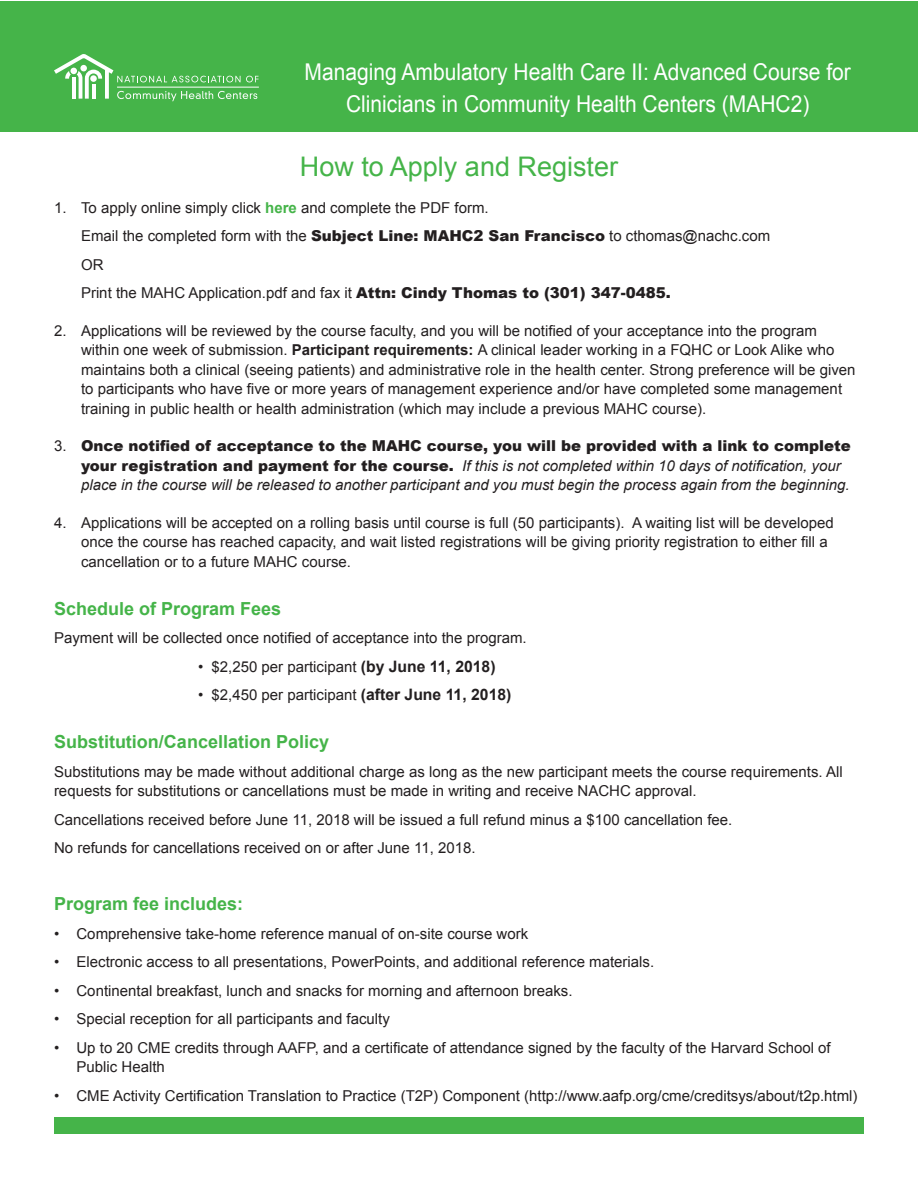
<style>
.page{position:relative;width:918px;height:1188px;background:#fff}
.page>*{position:absolute;margin:0;border:0;box-sizing:border-box;transform-origin:0 0}
.NEW_ag_text{font:27px "Arial";color:#45b449}
.FGMtext{font:23.1px/31.5px "Arial";color:#fff;text-align:center;scale:.91 1}
.NEW_ag_text-2{font:700 18px "Arial";color:#45b449}
.NEW_ag_text-3{font:15px/19.5px "Arial";color:#231f20}
.NEW_ag_text-4{font:italic 15px/19.5px "Arial";color:#231f20}
.s1{font-weight:700;color:#45b449}
.s2{font-weight:900}
.s3{font-weight:700}
.s4{font-style:normal}
.s5{font-weight:900;font-style:normal}
.s6{font-weight:700;font-size:15.75px}
</style>
<div class="page">
<div style="left:0;top:1px;width:918px;height:130px;background:#45b449"></div>
<svg style="left:54px;top:54px;width:204px;height:47px"></svg>
<hr style="left:117px;top:87px;width:142px;height:1px;background:#fff">
<div style="left:54px;top:1118px;width:810px;height:16px;background:#45b449"></div>
<p class="FGMtext" style="left:305px;top:56px;width:602px">Managing Ambulatory Health Care II: Advanced Course for<br>Clinicians in Community Health Centers (MAHC2)</p>
<p class="NEW_ag_text" style="left:300px;top:149px;width:320px">How to Apply and Register</p>
<p class="NEW_ag_text-3" style="left:54px;top:198px;width:436px">1. To apply online simply click <span class="s1">here</span> and complete the PDF form.</p>
<p class="NEW_ag_text-3" style="left:81px;top:226px;width:691px">Email the completed form with the <span class="s2">Subject Line: MAHC2 San Francisco</span> to cthomas@nachc.com</p>
<p class="NEW_ag_text-3" style="left:81px;top:255px;width:24px">OR</p>
<p class="NEW_ag_text-3" style="left:81px;top:283px;width:591px">Print the MAHC Application.pdf and fax it <span class="s2">Attn: Cindy Thomas to (301) 347-0485.</span></p>
<p class="NEW_ag_text-3" style="left:81px;top:321px;width:776px;text-indent:-27px">2. Applications will be reviewed by the course faculty, and you will be notified of your acceptance into the program within one week of submission. <span class="s3">Participant requirements:</span> A clinical leader working in a FQHC or Look Alike who maintains both a clinical (seeing patients) and administrative role in the health center. Strong preference will be given to participants who have five or more years of management experience and/or have completed some management training in public health or health administration (which may include a previous MAHC course).</p>
<p class="NEW_ag_text-4" style="left:81px;top:436px;width:771px;text-indent:-27px"><span class="s4">3.</span> <span class="s5">Once notified of acceptance to the MAHC course, you will be provided with a link to complete your registration and payment for the course.</span> If this is not completed within 10 days of notification, your place in the course will be released to another participant and you must begin the process again from the beginning.</p>
<p class="NEW_ag_text-3" style="left:81px;top:513px;width:754px;text-indent:-27px">4. Applications will be accepted on a rolling basis until course is full (50 participants). A waiting list will be developed once the course has reached capacity, and wait listed registrations will be giving priority registration to either fill a cancellation or to a future MAHC course.</p>
<p class="NEW_ag_text-2" style="left:54px;top:596px;width:229px">Schedule of Program Fees</p>
<p class="NEW_ag_text-3" style="left:54px;top:628px;width:474px">Payment will be collected once notified of acceptance into the program.</p>
<p class="NEW_ag_text-3" style="left:198px;top:657px;width:299px">• $2,250 per participant <span class="s6">(by June 11, 2018)</span></p>
<p class="NEW_ag_text-3" style="left:198px;top:685px;width:315px">• $2,450 per participant <span class="s6">(after June 11, 2018)</span></p>
<p class="NEW_ag_text-2" style="left:54px;top:730px;width:277px">Substitution/Cancellation Policy</p>
<p class="NEW_ag_text-3" style="left:54px;top:762px;width:790px">Substitutions may be made without additional charge as long as the new participant meets the course requirements. All requests for substitutions or cancellations must be made in writing and receive NACHC approval.</p>
<p class="NEW_ag_text-3" style="left:54px;top:810px;width:680px">Cancellations received before June 11, 2018 will be issued a full refund minus a $100 cancellation fee.</p>
<p class="NEW_ag_text-3" style="left:54px;top:838px;width:423px">No refunds for cancellations received on or after June 11, 2018.</p>
<p class="NEW_ag_text-2" style="left:54px;top:892px;width:191px">Program fee includes:</p>
<p class="NEW_ag_text-3" style="left:54px;top:924px;width:476px">• Comprehensive take-home reference manual of on-site course work</p>
<p class="NEW_ag_text-3" style="left:54px;top:952px;width:602px">• Electronic access to all presentations, PowerPoints, and additional reference materials.</p>
<p class="NEW_ag_text-3" style="left:54px;top:981px;width:520px">• Continental breakfast, lunch and snacks for morning and afternoon breaks.</p>
<p class="NEW_ag_text-3" style="left:54px;top:1009px;width:337px">• Special reception for all participants and faculty</p>
<p class="NEW_ag_text-3" style="left:76px;top:1038px;width:756px;text-indent:-22px">• Up to 20 CME credits through AAFP, and a certificate of attendance signed by the faculty of the Harvard School of<br>Public Health</p>
<p class="NEW_ag_text-3" style="left:54px;top:1086px;width:805px">• CME Activity Certification Translation to Practice (T2P) Component (http://www.aafp.org/cme/creditsys/about/t2p.html)</p>
</div>
